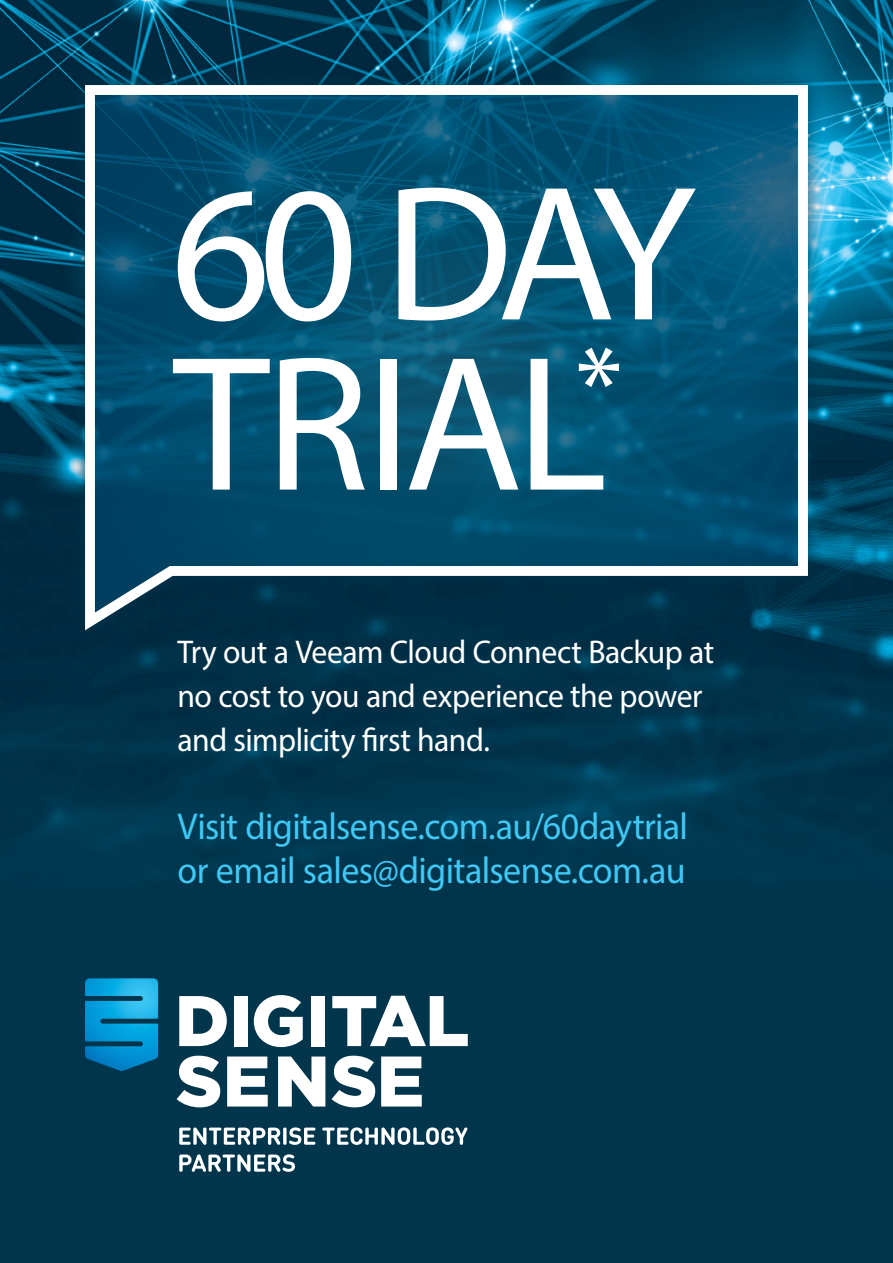
<style>
.page{position:relative;width:893px;height:1263px;background:#00354c}
.page>*{position:absolute;margin:0;border:0;box-sizing:border-box;transform-origin:0 0}
.t1{font:193.95px/170.2px "Myriad Pro";letter-spacing:-.04em;color:#fff}
.t2{font:37.5px/43.8px "Myriad Pro";letter-spacing:-.02em;color:#40c7f4;scale:.96 1}
.t3{font:33px/44.1px "Myriad Pro";letter-spacing:-.015em;color:#fff;scale:.96 1}
</style>
<div class="page">
<img style="left:0;top:0;width:893px;height:861px">
<svg style="left:179px;top:1127px;width:136px;height:18px"></svg>
<svg style="left:322px;top:1127px;width:145px;height:18px"></svg>
<svg style="left:179px;top:1154px;width:116px;height:18px"></svg>
<svg style="left:177px;top:1056px;width:43px;height:51px"></svg>
<svg style="left:227px;top:1056px;width:41px;height:50px"></svg>
<svg style="left:332px;top:1056px;width:43px;height:51px"></svg>
<svg style="left:381px;top:1056px;width:41px;height:50px"></svg>
<svg style="left:179px;top:996px;width:48px;height:50px"></svg>
<div style="left:234px;top:996px;width:14px;height:50px;background:#fff"></div>
<div style="left:311px;top:996px;width:14px;height:50px;background:#fff"></div>
<svg style="left:254px;top:995px;width:49px;height:52px"></svg>
<svg style="left:332px;top:996px;width:136px;height:50px"></svg>
<svg style="left:278px;top:1056px;width:47px;height:50px"></svg>
<svg style="left:85px;top:978px;width:73px;height:93px"></svg>
<div style="left:66px;top:66px;width:761px;height:581px;background:#00354c;opacity:.75"></div>
<svg style="left:80px;top:80px;width:733px;height:559px;background:#115775"></svg>
<h1 class="t1" style="left:171px;top:166px;width:526px">60 DAY<br>TRIAL<sup>*</sup></h1>
<p class="t3" style="left:178px;top:629px;width:561px">Try out a Veeam Cloud Connect Backup at no cost to you and experience the power and simplicity first hand.</p>
<p class="t2" style="left:178px;top:804px;width:533px">Visit digitalsense.com.au/60daytrial or email sales@digitalsense.com.au</p>
</div>
